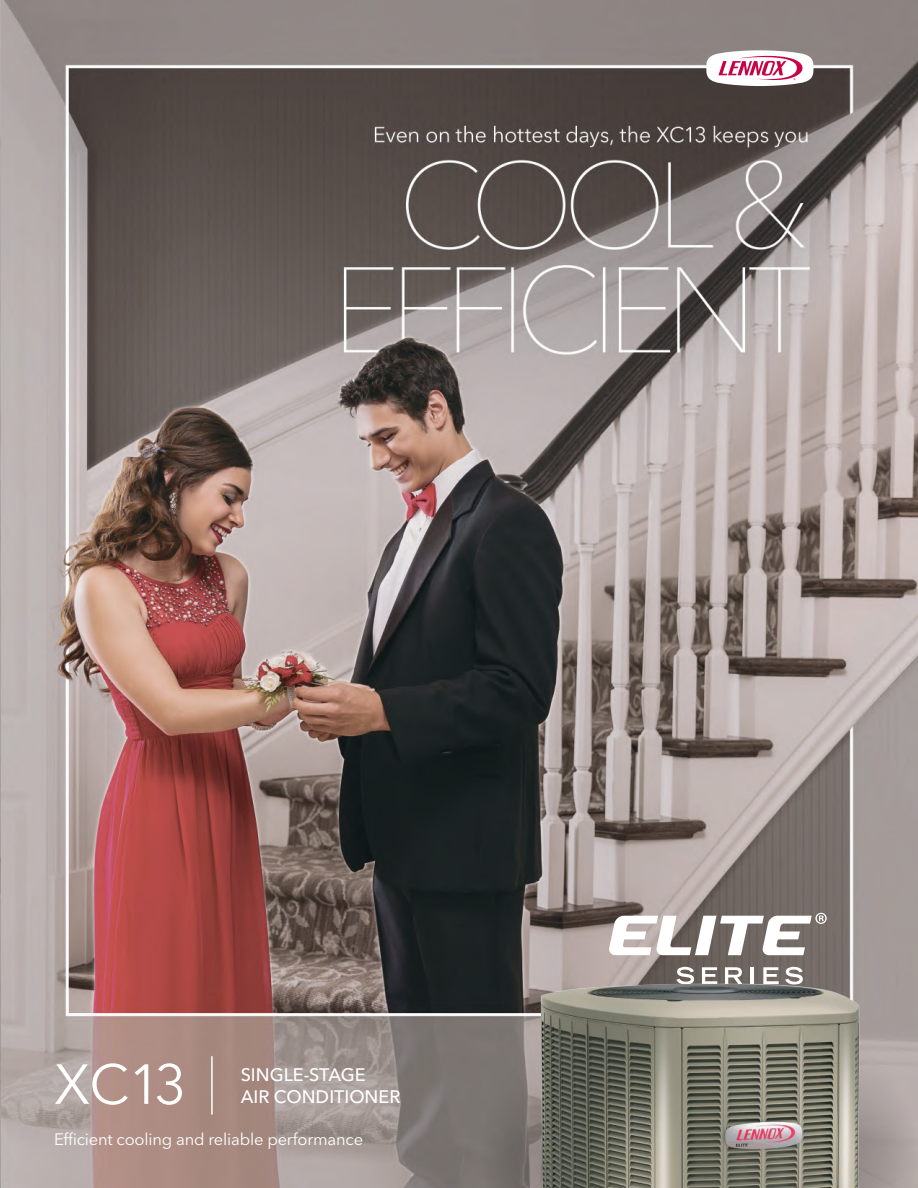
<style>
.page{position:relative;width:918px;height:1188px;background:#fff}
.page>*{position:absolute;margin:0;border:0;box-sizing:border-box;transform-origin:0 0}
.t1{font:55.8px "Avenir Next LT Pro";color:#fff}
.t2{font:500 18px/21.6px "Avenir Next LT Pro";color:#fff}
.t3{font:16.5px "Avenir Next LT Pro";letter-spacing:-.01em;color:#fff}
</style>
<div class="page">
<img style="left:1px;top:0;width:917px;height:1188px">
<hr style="left:0;top:0;width:1px;height:1188px;background:#9c8e86">
<svg style="left:481px;top:989px;width:437px;height:199px;background:#918987"></svg>
<svg style="left:676px;top:967px;width:18px;height:17px"></svg>
<svg style="left:702px;top:967px;width:15px;height:17px"></svg>
<svg style="left:725px;top:967px;width:17px;height:17px"></svg>
<hr style="left:751px;top:967px;width:3px;height:17px;background:#fff">
<svg style="left:763px;top:967px;width:16px;height:17px"></svg>
<svg style="left:785px;top:967px;width:18px;height:17px"></svg>
<svg style="left:609px;top:913px;width:218px;height:42px"></svg>
<hr style="left:211px;top:1056px;width:2px;height:59px;background:#fff">
<svg style="left:706px;top:50px;width:108px;height:36px"></svg>
<img style="left:539px;top:984px;width:320px;height:204px">
<h1 class="t1" style="left:54px;top:1051px;width:134px">XC13</h1>
<p class="t2" style="left:241px;top:1064px;width:161px">SINGLE-STAGE<br>AIR CONDITIONER</p>
<p class="t3" style="left:54px;top:1130px;width:311px">Efficient cooling and reliable performance</p>
</div>
